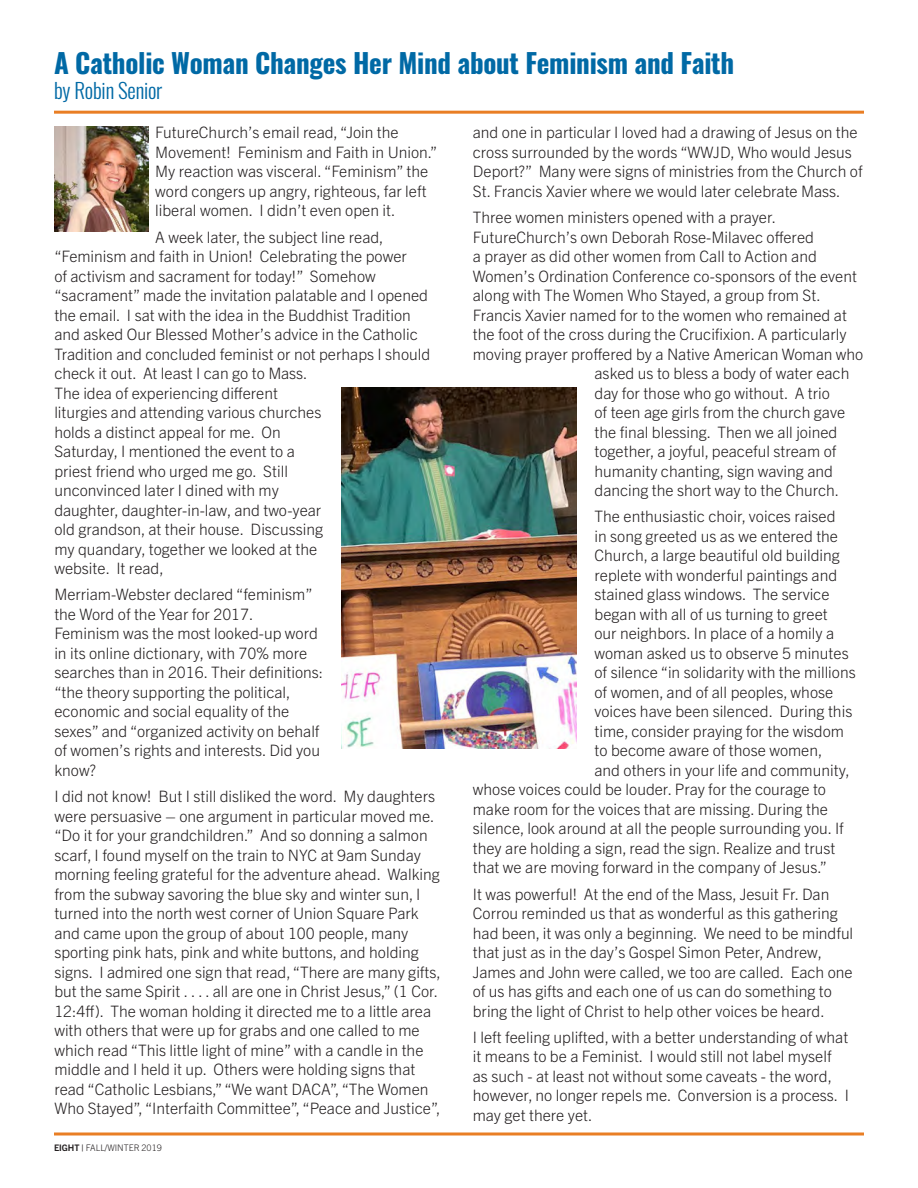
<style>
.page{position:relative;width:918px;height:1188px;background:#fff}
.page>*{position:absolute;margin:0;border:0;box-sizing:border-box;transform-origin:0 0}
.t1{font:700 27px "Oswald";letter-spacing:-.01em;color:#0069a5}
.t2{font:300 21px "Oswald";letter-spacing:-.01em;color:#0069a5}
.t3{font:300 15.75px/19.5px "Trade Gothic Next LT Pro";color:#231f20}
.t4{font:300 9px "Trade Gothic Next LT Pro";color:#231f20}
.s1{font-weight:700}
</style>
<div class="page">
<hr style="left:54px;top:111px;width:810px;height:3px;background:#e97e24">
<img style="left:342px;top:388px;width:234px;height:361px">
<img style="left:54px;top:126px;width:94px;height:105px">
<svg style="left:54px;top:1132px;width:810px;height:4px;background:#ee9e5a"></svg>
<p class="t1" style="left:54px;top:49px;width:682px">A Catholic Woman Changes Her Mind about Feminism and Faith</p>
<p class="t2" style="left:54px;top:72px;width:110px">by Robin Senior</p>
<p class="t3" style="left:155px;top:122px;width:284px">FutureChurch’s email read, “Join the Movement! Feminism and Faith in Union.” My reaction was visceral. “Feminism” the word congers up angry, righteous, far left liberal women. I didn’t even open it.</p>
<p class="t3" style="left:54px;top:226px;width:377px;text-indent:101px">A week later, the subject line read, “Feminism and faith in Union! Celebrating the power<br>of activism and sacrament for today!” Somehow “sacrament” made the invitation palatable and I opened the email. I sat with the idea in the Buddhist Tradition and asked Our Blessed Mother’s advice in the Catholic Tradition and concluded feminist or not perhaps I should check it out. At least I can go to Mass.<br>The idea of experiencing different<br>liturgies and attending various churches<br>holds a distinct appeal for me. On<br>Saturday, I mentioned the event to a<br>priest friend who urged me go. Still<br>unconvinced later I dined with my<br>daughter, daughter-in-law, and two-year<br>old grandson, at their house. Discussing<br>my quandary, together we looked at the<br>website. It read,</p>
<p class="t3" style="left:54px;top:584px;width:270px">Merriam-Webster declared “feminism” the Word of the Year for 2017.<br>Feminism was the most looked-up word in its online dictionary, with 70% more searches than in 2016. Their definitions: “the theory supporting the political, economic and social equality of the sexes” and “organized activity on behalf of women’s rights and interests. Did you know?</p>
<p class="t3" style="left:54px;top:786px;width:388px">I did not know! But I still disliked the word. My daughters were persuasive – one argument in particular moved me. “Do it for your grandchildren.” And so donning a salmon scarf, I found myself on the train to NYC at 9am Sunday morning feeling grateful for the adventure ahead. Walking from the subway savoring the blue sky and winter sun, I turned into the north west corner of Union Square Park and came upon the group of about 100 people, many sporting pink hats, pink and white buttons, and holding signs. I admired one sign that read, “There are many gifts, but the same Spirit . . . . all are one in Christ Jesus,” (1 Cor.<br>12:4ff). The woman holding it directed me to a little area with others that were up for grabs and one called to me which read “This little light of mine” with a candle in the middle and I held it up. Others were holding signs that read “Catholic Lesbians,” “We want DACA”, “The Women Who Stayed”, “Interfaith Committee”, “Peace and Justice”,</p>
<p class="t4" style="left:54px;top:1142px;width:109px"><span class="s1">EIGHT |</span> FALL/WINTER 2019</p>
<p class="t3" style="left:473px;top:122px;width:391px">and one in particular I loved had a drawing of Jesus on the cross surrounded by the words “WWJD, Who would Jesus Deport?” Many were signs of ministries from the Church of St. Francis Xavier where we would later celebrate Mass.</p>
<p class="t3" style="left:473px;top:207px;width:305px">Three women ministers opened with a prayer.</p>
<p class="t3" style="left:473px;top:226px;width:343px">FutureChurch’s own Deborah Rose-Milavec offered</p>
<p class="t3" style="left:473px;top:246px;width:345px">a prayer as did other women from Call to Action and</p>
<p class="t3" style="left:473px;top:265px;width:386px">Women’s Ordination Conference co-sponsors of the event</p>
<p class="t3" style="left:473px;top:285px;width:349px">along with The Women Who Stayed, a group from St.</p>
<p class="t3" style="left:473px;top:304px;width:376px">Francis Xavier named for to the women who remained at</p>
<p class="t3" style="left:473px;top:324px;width:375px">the foot of the cross during the Crucifixion. A particularly</p>
<p class="t3" style="left:473px;top:343px;width:392px">moving prayer proffered by a Native American Woman who</p>
<p class="t3" style="left:595px;top:363px;width:256px">asked us to bless a body of water each</p>
<p class="t3" style="left:595px;top:382px;width:237px">day for those who go without. A trio</p>
<p class="t3" style="left:595px;top:402px;width:252px">of teen age girls from the church gave</p>
<p class="t3" style="left:595px;top:421px;width:244px">the final blessing. Then we all joined</p>
<p class="t3" style="left:595px;top:441px;width:243px">together, a joyful, peaceful stream of</p>
<p class="t3" style="left:595px;top:460px;width:240px">humanity chanting, sign waving and</p>
<p class="t3" style="left:595px;top:480px;width:246px">dancing the short way to the Church.</p>
<p class="t3" style="left:595px;top:506px;width:242px">The enthusiastic choir, voices raised</p>
<p class="t3" style="left:595px;top:525px;width:245px">in song greeted us as we entered the</p>
<p class="t3" style="left:595px;top:545px;width:247px">Church, a large beautiful old building</p>
<p class="t3" style="left:595px;top:564px;width:244px">replete with wonderful paintings and</p>
<p class="t3" style="left:595px;top:584px;width:236px">stained glass windows. The service</p>
<p class="t3" style="left:595px;top:603px;width:235px">began with all of us turning to greet</p>
<p class="t3" style="left:595px;top:623px;width:241px">our neighbors. In place of a homily a</p>
<p class="t3" style="left:595px;top:642px;width:256px">woman asked us to observe 5 minutes</p>
<p class="t3" style="left:595px;top:662px;width:263px">of silence “in solidarity with the millions</p>
<p class="t3" style="left:595px;top:681px;width:240px">of women, and of all peoples, whose</p>
<p class="t3" style="left:595px;top:701px;width:259px">voices have been silenced. During this</p>
<p class="t3" style="left:595px;top:720px;width:251px">time, consider praying for the wisdom</p>
<p class="t3" style="left:595px;top:740px;width:229px">to become aware of those women,</p>
<p class="t3" style="left:595px;top:759px;width:257px">and others in your life and community,</p>
<p class="t3" style="left:473px;top:779px;width:355px">whose voices could be louder. Pray for the courage to</p>
<p class="t3" style="left:473px;top:798px;width:357px">make room for the voices that are missing. During the</p>
<p class="t3" style="left:473px;top:818px;width:372px">silence, look around at all the people surrounding you. If</p>
<p class="t3" style="left:473px;top:837px;width:364px">they are holding a sign, read the sign. Realize and trust</p>
<p class="t3" style="left:473px;top:857px;width:356px">that we are moving forward in the company of Jesus.”</p>
<p class="t3" style="left:473px;top:883px;width:382px">It was powerful! At the end of the Mass, Jesuit Fr. Dan Corrou reminded us that as wonderful as this gathering had been, it was only a beginning. We need to be mindful that just as in the day’s Gospel Simon Peter, Andrew, James and John were called, we too are called. Each one of us has gifts and each one of us can do something to bring the light of Christ to help other voices be heard.</p>
<p class="t3" style="left:473px;top:1026px;width:378px">I left feeling uplifted, with a better understanding of what it means to be a Feminist. I would still not label myself as such - at least not without some caveats - the word, however, no longer repels me. Conversion is a process. I may get there yet.</p>
</div>
